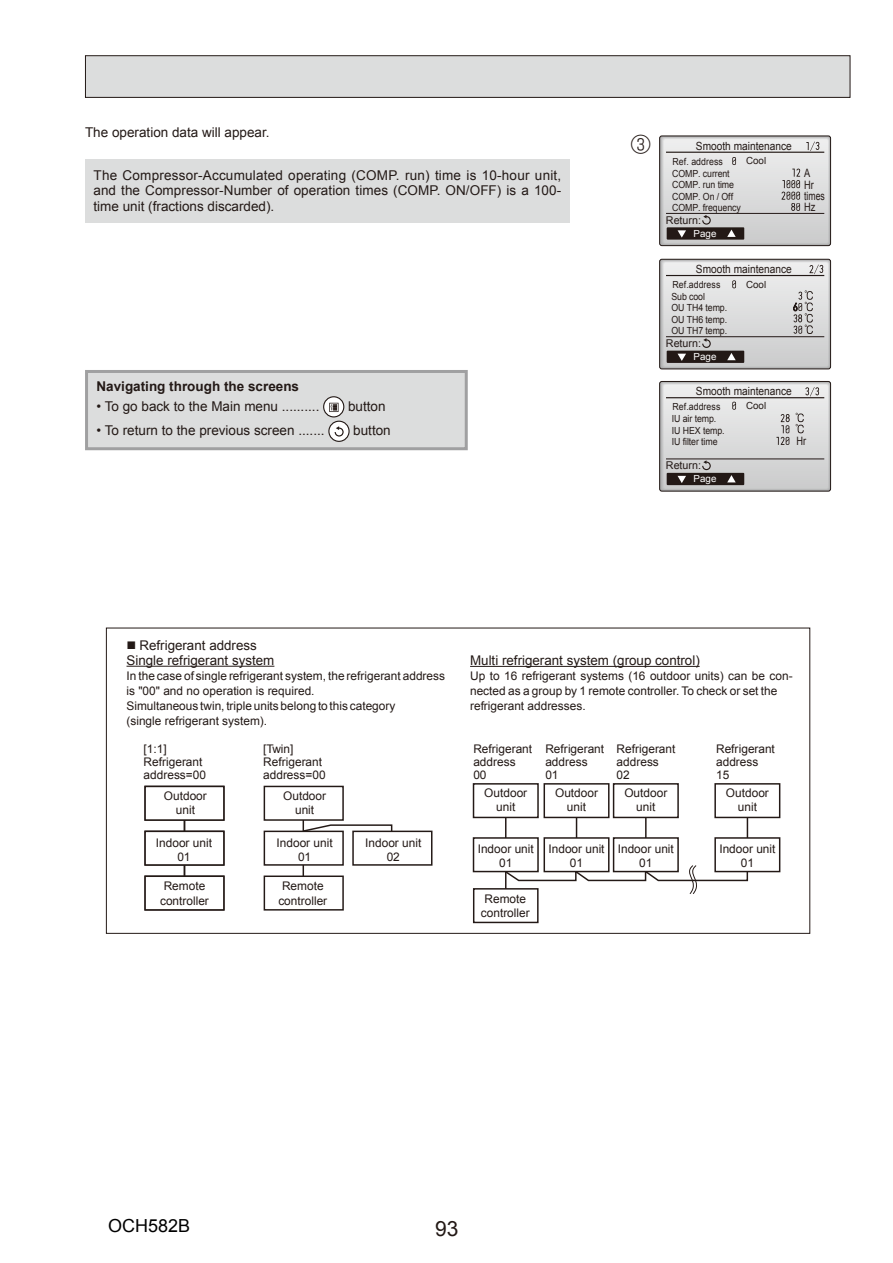
<style>
.page{position:relative;width:893px;height:1263px;background:#fff}
.page>*{position:absolute;margin:0;border:0;box-sizing:border-box;transform-origin:0 0}
.t1{font:24px "Mee 2 font";color:#231916}
.t2{font:21px "Arial";color:#231916}
.t3{font:18px "Arial";color:#000}
.t4{font:13.5px/15.8px "Arial";color:#231916;text-align:justify}
.t5{font:700 13.5px "Arial";color:#231916}
.t6{font:13.35px/15.3px "Arial";color:#231916}
.t7{font:11.85px/14.1px "Arial";color:#231916;text-align:center}
.t8{font:11.55px/10.6px "Arial";color:#231916;scale:.8 1}
.t9{font:11.25px "Arial";color:#231916;scale:.9 1}
.t10{font:10.8px "Arial";color:#231916}
.t11{font:9.75px/11.4px "Arial";letter-spacing:-.01em;color:#231916;scale:.9 1}
.t12{font:9.75px "Arial";color:#fff}
.t13{font:9.75px "Arial";letter-spacing:-.01em;color:#231916}
.s1{font-size:16.35px}
</style>
<div class="page">
<div style="left:85px;top:56px;width:765px;height:41px;background:#dcdddd"></div>
<div style="left:85px;top:55px;width:765px;height:43px;border:1px solid #231916"></div>
<div style="left:659px;top:136px;width:172px;height:110px;border:1px solid #231916;border-radius:2px"></div>
<div style="left:659px;top:259px;width:172px;height:110px;border:1px solid #231916;border-radius:2px"></div>
<div style="left:659px;top:381px;width:172px;height:110px;border:1px solid #231916;border-radius:2px"></div>
<svg style="left:660px;top:136px;width:170px;height:109px;background:#cbcbcb"></svg>
<svg style="left:660px;top:260px;width:170px;height:109px;background:#cbcaca"></svg>
<svg style="left:660px;top:382px;width:170px;height:109px;background:#cbcbcb"></svg>
<div style="left:85px;top:159px;width:485px;height:64px;background:#dcdddd"></div>
<div style="left:87px;top:371px;width:379px;height:78px;background:#dcdddd"></div>
<svg style="left:324px;top:397px;width:20px;height:20px"></svg>
<div style="left:323px;top:396px;width:21px;height:21px;border:1px solid #231916;border-radius:50%"></div>
<svg style="left:329px;top:403px;width:10px;height:9px"></svg>
<svg style="left:329px;top:421px;width:20px;height:20px"></svg>
<div style="left:328px;top:421px;width:22px;height:21px;border:1px solid #231916;border-radius:50%"></div>
<svg style="left:335px;top:426px;width:9px;height:11px"></svg>
<div style="left:85px;top:370px;width:383px;height:80px;border:3px solid #a0a0a1"></div>
<svg style="left:302px;top:824px;width:91px;height:7px"></svg>
<hr style="left:303px;top:818px;width:1px;height:78px;background:#231916">
<div style="left:264px;top:786px;width:79px;height:34px;background:#fff"></div>
<div style="left:264px;top:786px;width:80px;height:35px;border:1px solid #231916"></div>
<div style="left:264px;top:876px;width:79px;height:34px;background:#fff"></div>
<div style="left:264px;top:875px;width:80px;height:35px;border:1px solid #231916"></div>
<div style="left:352px;top:831px;width:80px;height:35px;border:1px solid #231916"></div>
<div style="left:264px;top:831px;width:79px;height:34px;background:#fff"></div>
<div style="left:264px;top:831px;width:80px;height:35px;border:1px solid #231916"></div>
<hr style="left:184px;top:818px;width:1px;height:78px;background:#231916">
<div style="left:145px;top:786px;width:79px;height:34px;background:#fff"></div>
<div style="left:144px;top:786px;width:81px;height:35px;border:1px solid #231916"></div>
<div style="left:145px;top:876px;width:79px;height:34px;background:#fff"></div>
<div style="left:144px;top:875px;width:81px;height:35px;border:1px solid #231916"></div>
<div style="left:145px;top:831px;width:79px;height:34px;background:#fff"></div>
<div style="left:144px;top:831px;width:81px;height:35px;border:1px solid #231916"></div>
<hr style="left:126px;top:666px;width:148px;height:1px;background:#231916">
<hr style="left:470px;top:666px;width:230px;height:1px;background:#231916">
<hr style="left:505px;top:799px;width:1px;height:99px;background:#231916">
<div style="left:473px;top:784px;width:65px;height:33px;background:#fff"></div>
<div style="left:473px;top:783px;width:66px;height:35px;border:1px solid #231916"></div>
<div style="left:473px;top:838px;width:65px;height:33px;background:#fff"></div>
<div style="left:473px;top:837px;width:66px;height:35px;border:1px solid #231916"></div>
<hr style="left:645px;top:799px;width:2px;height:59px;background:#231916">
<div style="left:614px;top:784px;width:64px;height:33px;background:#fff"></div>
<div style="left:613px;top:783px;width:66px;height:35px;border:1px solid #231916"></div>
<div style="left:614px;top:838px;width:64px;height:33px;background:#fff"></div>
<div style="left:613px;top:837px;width:66px;height:35px;border:1px solid #231916"></div>
<hr style="left:576px;top:799px;width:1px;height:59px;background:#231916">
<div style="left:544px;top:784px;width:65px;height:33px;background:#fff"></div>
<div style="left:544px;top:783px;width:65px;height:35px;border:1px solid #231916"></div>
<div style="left:544px;top:838px;width:65px;height:33px;background:#fff"></div>
<div style="left:544px;top:837px;width:65px;height:35px;border:1px solid #231916"></div>
<hr style="left:747px;top:799px;width:1px;height:59px;background:#231916">
<div style="left:715px;top:784px;width:65px;height:33px;background:#fff"></div>
<div style="left:714px;top:783px;width:66px;height:35px;border:1px solid #231916"></div>
<div style="left:715px;top:838px;width:65px;height:33px;background:#fff"></div>
<div style="left:714px;top:837px;width:66px;height:35px;border:1px solid #231916"></div>
<svg style="left:503px;top:860px;width:246px;height:34px"></svg>
<div style="left:474px;top:889px;width:64px;height:33px;background:#fff"></div>
<div style="left:473px;top:888px;width:66px;height:35px;border:1px solid #231916"></div>
<p class="t4" style="left:85px;top:125px;width:186px">The operation data will appear.</p>
<p class="t4" style="left:94px;top:167px;width:469px">The Compressor-Accumulated operating (COMP. run) time is 10-hour unit, and the Compressor-Number of operation times (COMP. ON/OFF) is a 100- time unit (fractions discarded).</p>
<p class="t5" style="left:97px;top:378px;width:204px">Navigating through the screens</p>
<p class="t4" style="left:97px;top:398px;width:224px">• To go back to the Main menu ..........</p>
<p class="t4" style="left:348px;top:398px;width:39px">button</p>
<p class="t4" style="left:97px;top:422px;width:230px">• To return to the previous screen .......</p>
<p class="t4" style="left:353px;top:422px;width:39px">button</p>
<h1 class="t1" style="left:630px;top:131px;width:22px">3</h1>
<p class="t9" style="left:696px;top:138px;width:108px">Smooth maintenance</p>
<p class="t11" style="left:672px;top:156px;width:57px">Ref. address</p>
<p class="t13" style="left:746px;top:155px;width:22px">Cool</p>
<p class="t11" style="left:672px;top:168px;width:78px">COMP. current<br>COMP. run time<br>COMP. On / Off<br>COMP. frequency</p>
<p class="t8" style="left:804px;top:167px;width:9px">A</p>
<p class="t8" style="left:804px;top:180px;width:27px">Hr times</p>
<p class="t8" style="left:804px;top:202px;width:16px">Hz</p>
<p class="t10" style="left:666px;top:213px;width:37px">Return:</p>
<p class="t12" style="left:694px;top:227px;width:24px">Page</p>
<p class="t9" style="left:696px;top:261px;width:108px">Smooth maintenance</p>
<p class="t11" style="left:672px;top:279px;width:55px">Ref.address</p>
<p class="t13" style="left:746px;top:278px;width:22px">Cool</p>
<p class="t11" style="left:671px;top:291px;width:63px">Sub cool<br>OU TH4 temp.<br>OU TH6 temp.<br>OU TH7 temp.</p>
<p class="t10" style="left:666px;top:336px;width:37px">Return:</p>
<p class="t9" style="left:696px;top:384px;width:108px">Smooth maintenance</p>
<p class="t12" style="left:694px;top:350px;width:24px">Page</p>
<p class="t11" style="left:672px;top:400px;width:55px">Ref.address</p>
<p class="t13" style="left:746px;top:399px;width:22px">Cool</p>
<p class="t11" style="left:672px;top:413px;width:60px">IU air temp.<br>IU HEX temp.<br>IU filter time</p>
<p class="t10" style="left:666px;top:459px;width:37px">Return:</p>
<p class="t12" style="left:694px;top:472px;width:24px">Page</p>
<p class="t8" style="left:796px;top:436px;width:14px">Hr</p>
<p class="t6" style="left:126px;top:637px;width:149px"><span class="s1">■</span> Refrigerant address<br>Single refrigerant system</p>
<p class="t7" style="left:126px;top:669px;width:320px;line-height:14.9px;text-align:left">In the case of single refrigerant system, the refrigerant address is "00" and no operation is required.<br>Simultaneous twin, triple units belong to this category<br>(single refrigerant system).</p>
<p class="t7" style="left:144px;top:742px;width:64px;line-height:13.4px;text-align:left">[1:1]<br>Refrigerant address=00</p>
<p class="t7" style="left:263px;top:742px;width:64px;line-height:13.4px;text-align:left">[Twin]<br>Refrigerant address=00</p>
<p class="t7" style="left:283px;top:789px;width:44px">Outdoor unit</p>
<p class="t7" style="left:164px;top:789px;width:44px">Outdoor unit</p>
<p class="t7" style="left:156px;top:835px;width:58px">Indoor unit<br>01</p>
<p class="t7" style="left:277px;top:835px;width:58px">Indoor unit<br>01</p>
<p class="t7" style="left:160px;top:879px;width:50px">Remote controller</p>
<p class="t7" style="left:278px;top:879px;width:50px">Remote controller</p>
<p class="t7" style="left:365px;top:835px;width:58px">Indoor unit<br>02</p>
<p class="t6" style="left:470px;top:653px;width:231px">Multi refrigerant system (group control)</p>
<p class="t7" style="left:470px;top:669px;width:324px;line-height:14.9px;text-align:left">Up to 16 refrigerant systems (16 outdoor units) can be con&shy;nected as a group by 1 remote controller. To check or set the refrigerant addresses.</p>
<p class="t7" style="left:473px;top:742px;width:60px;line-height:13.4px;text-align:left">Refrigerant address<br>00</p>
<p class="t7" style="left:545px;top:742px;width:60px;line-height:13.4px;text-align:left">Refrigerant address<br>01</p>
<p class="t7" style="left:617px;top:742px;width:60px;line-height:13.4px;text-align:left">Refrigerant address<br>02</p>
<p class="t7" style="left:716px;top:742px;width:60px;line-height:13.4px;text-align:left">Refrigerant address<br>15</p>
<p class="t7" style="left:484px;top:786px;width:44px">Outdoor unit</p>
<p class="t7" style="left:478px;top:842px;width:58px">Indoor unit<br>01</p>
<p class="t7" style="left:555px;top:786px;width:44px">Outdoor unit</p>
<p class="t7" style="left:548px;top:842px;width:58px">Indoor unit<br>01</p>
<p class="t7" style="left:624px;top:786px;width:44px">Outdoor unit</p>
<p class="t7" style="left:618px;top:842px;width:58px">Indoor unit<br>01</p>
<p class="t7" style="left:726px;top:786px;width:44px">Outdoor unit</p>
<p class="t7" style="left:719px;top:842px;width:58px">Indoor unit<br>01</p>
<p class="t7" style="left:481px;top:892px;width:50px">Remote controller</p>
<h3 class="t3" style="left:108px;top:1214px;width:84px">OCH582B</h3>
<h2 class="t2" style="left:435px;top:1214px;width:25px">93</h2>
</div>
